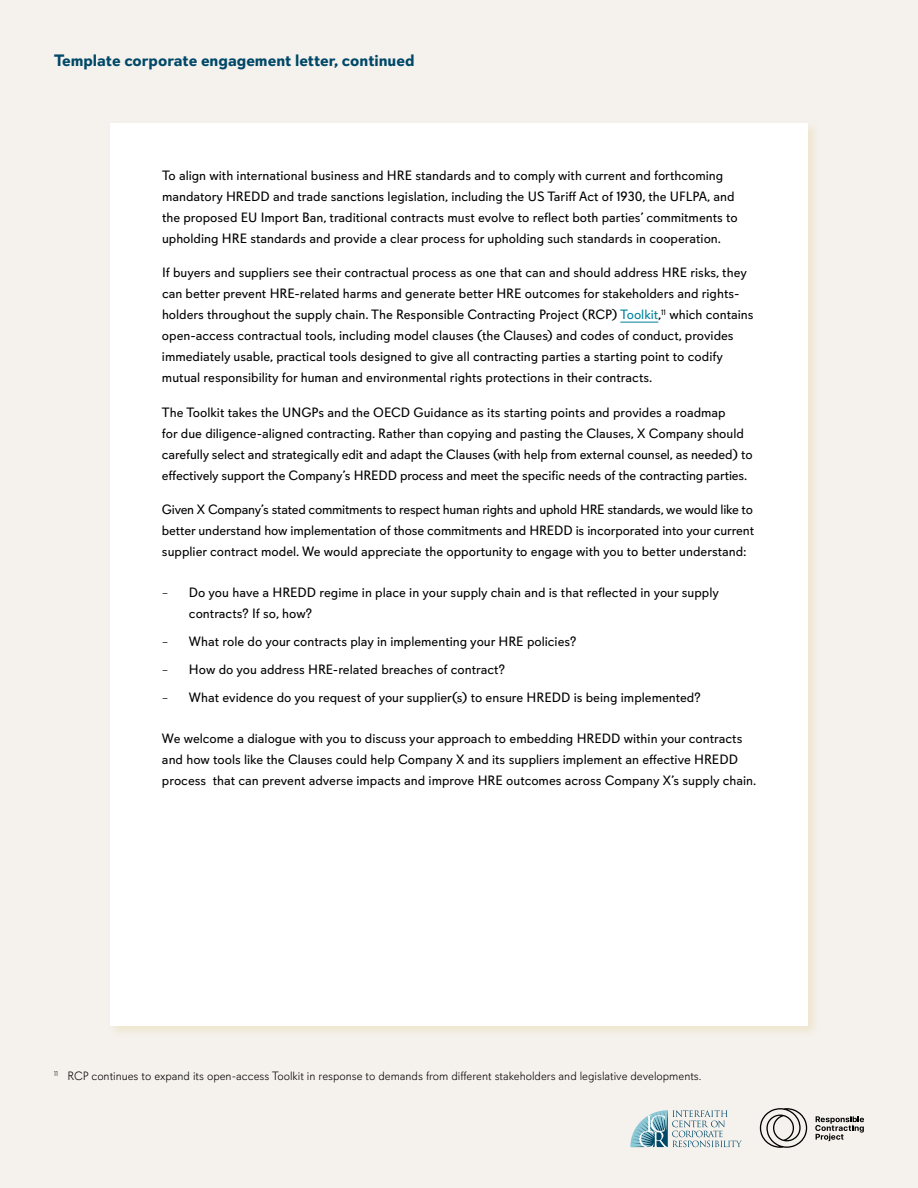
<style>
.page{position:relative;width:918px;height:1188px;background:#f5f1ed}
.page>*{position:absolute;margin:0;border:0;box-sizing:border-box;transform-origin:0 0}
.t1{font:700 16.5px "Davis Sans";color:#004867}
.t2{font:13.5px/21px "Davis Sans";color:#000}
.t3{font:300 13.5px "Davis Sans";color:#000}
.t4{font:300 12px "Davis Sans";color:#000}
.s1{color:#00819d}
</style>
<div class="page">
<div style="left:107px;top:120px;width:713px;height:918px;background:#ece3c4;opacity:.75"></div>
<div style="left:110px;top:123px;width:698px;height:903px;background:#fff"></div>
<svg style="left:630px;top:1110px;width:112px;height:37px"></svg>
<svg style="left:760px;top:1108px;width:47px;height:40px"></svg>
<svg style="left:815px;top:1116px;width:49px;height:25px"></svg>
<hr style="left:620px;top:322px;width:38px;height:1px;background:#00819d">
<p class="t1" style="left:54px;top:51px;width:362px">Template corporate engagement letter, continued</p>
<p class="t2" style="left:162px;top:165px;width:577px">To align with international business and HRE standards and to comply with current and forthcoming mandatory HREDD and trade sanctions legislation, including the US Tariff Act of 1930, the UFLPA, and the proposed EU Import Ban, traditional contracts must evolve to reflect both parties’ commitments to upholding HRE standards and provide a clear process for upholding such standards in cooperation.</p>
<p class="t2" style="left:162px;top:262px;width:593px">If buyers and suppliers see their contractual process as one that can and should address HRE risks, they can better prevent HRE-related harms and generate better HRE outcomes for stakeholders and rights&shy;holders throughout the supply chain. The Responsible Contracting Project (RCP) <span class="s1">Toolkit</span>,<sup>11</sup> which contains open-access contractual tools, including model clauses (the Clauses) and codes of conduct, provides immediately usable, practical tools designed to give all contracting parties a starting point to codify mutual responsibility for human and environmental rights protections in their contracts.</p>
<p class="t2" style="left:162px;top:402px;width:592px">The Toolkit takes the UNGPs and the OECD Guidance as its starting points and provides a roadmap<br>for due diligence-aligned contracting. Rather than copying and pasting the Clauses, X Company should carefully select and strategically edit and adapt the Clauses (with help from external counsel, as needed) to effectively support the Company’s HREDD process and meet the specific needs of the contracting parties.</p>
<p class="t2" style="left:162px;top:499px;width:594px;text-align:justify">Given X Company’s stated commitments to respect human rights and uphold HRE standards, we would like to better understand how implementation of those commitments and HREDD is incorporated into your current supplier contract model. We would appreciate the opportunity to engage with you to better understand:</p>
<p class="t3" style="left:162px;top:585px;width:8px">−</p>
<p class="t2" style="left:189px;top:582px;width:531px">Do you have a HREDD regime in place in your supply chain and is that reflected in your supply contracts? If so, how?</p>
<p class="t3" style="left:162px;top:634px;width:8px">−</p>
<p class="t2" style="left:189px;top:631px;width:389px">What role do your contracts play in implementing your HRE policies?</p>
<p class="t3" style="left:162px;top:662px;width:8px">−</p>
<p class="t2" style="left:189px;top:659px;width:317px">How do you address HRE-related breaches of contract?</p>
<p class="t3" style="left:162px;top:690px;width:8px">−</p>
<p class="t2" style="left:189px;top:687px;width:513px">What evidence do you request of your supplier(s) to ensure HREDD is being implemented?</p>
<p class="t2" style="left:162px;top:728px;width:596px">We welcome a dialogue with you to discuss your approach to embedding HREDD within your contracts and how tools like the Clauses could help Company X and its suppliers implement an effective HREDD process that can prevent adverse impacts and improve HRE outcomes across Company X’s supply chain.</p>
<p class="t4" style="left:54px;top:1069px;width:649px"><sup>11</sup> RCP continues to expand its open-access Toolkit in response to demands from different stakeholders and legislative developments.</p>
</div>
